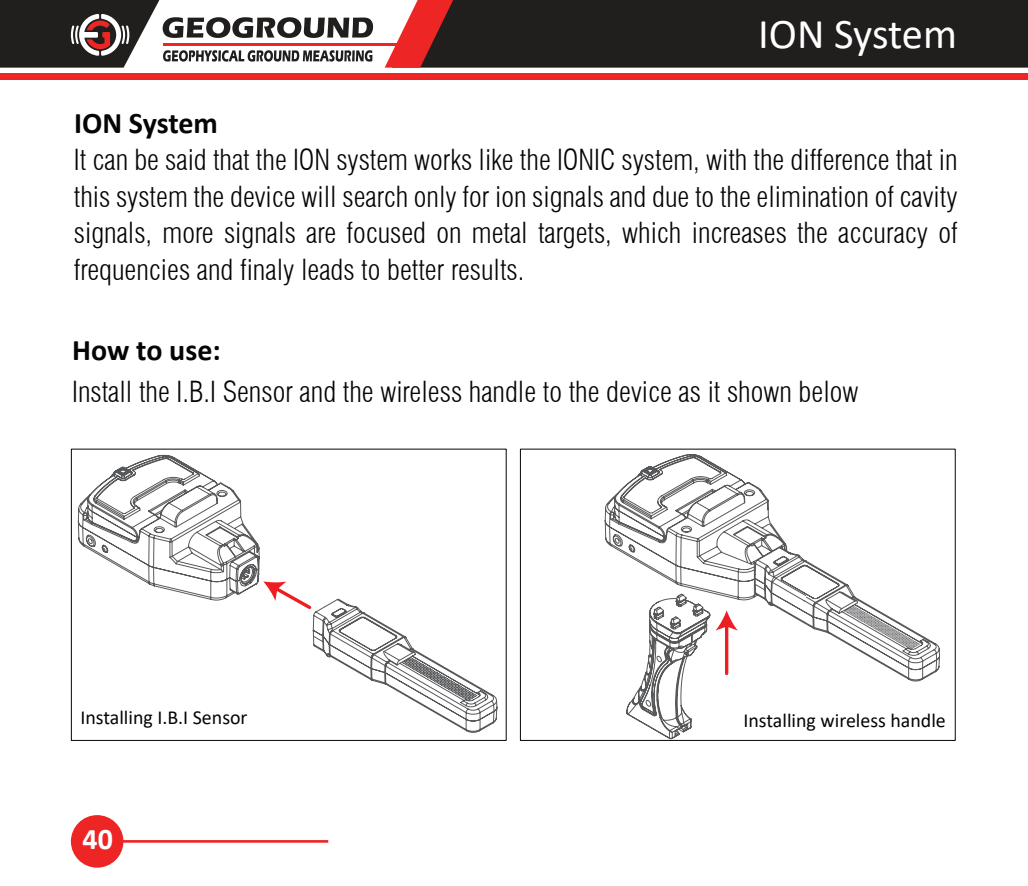
<style>
.page{position:relative;width:1028px;height:886px;background:#fff}
.page>*{position:absolute;margin:0;border:0;box-sizing:border-box;transform-origin:0 0}
.t1{font:42.5px "Calibri";letter-spacing:-.01em;color:#fff}
.t2{font:700 30px "Calibri";color:#050504}
.t3{font:700 30px "Calibri";color:#fff}
.t4{font:300 condensed 28.25px/36.5px "Swiss 721 BT";color:#050504;text-align:justify}
.t5{font:20px "Calibri";color:#050504}
</style>
<div class="page">
<div style="left:71px;top:449px;width:435px;height:292px;border:1px solid #050504"></div>
<svg style="left:78px;top:455px;width:420px;height:278px"></svg>
<svg style="left:604px;top:454px;width:336px;height:287px"></svg>
<div style="left:71px;top:815px;width:52px;height:53px;background:#ed2625;border-radius:26px"></div>
<div style="left:0;top:73px;width:1028px;height:7px;background:#ed2625"></div>
<div style="left:453px;top:0;width:575px;height:68px;background:#211e1e"></div>
<svg style="left:385px;top:0;width:68px;height:68px"></svg>
<svg style="left:0;top:0;width:373px;height:68px"></svg>
<hr style="left:163px;top:43px;width:248px;height:2px;background:#ed2625">
<h1 class="t1" style="left:758px;top:19px;width:200px">ION System</h1>
<p class="t2" style="left:74px;top:112px;width:145px">ION System</p>
<p class="t4" style="left:74px;top:144px;width:885px">It can be said that the ION system works like the IONIC system, with the difference that in this system the device will search only for ion signals and due to the elimination of cavity signals, more signals are focused on metal targets, which increases the accuracy of frequencies and finaly leads to better results.</p>
<p class="t2" style="left:72px;top:339px;width:150px">How to use:</p>
<p class="t4" style="left:72px;top:376px;width:787px">Install the I.B.I Sensor and the wireless handle to the device as it shown below</p>
<p class="t5" style="left:80px;top:711px;width:169px">Installing I.B.I Sensor</p>
<p class="t5" style="left:743px;top:713px;width:204px">Installing wireless handle</p>
<p class="t3" style="left:82px;top:828px;width:32px">40</p>
</div>
